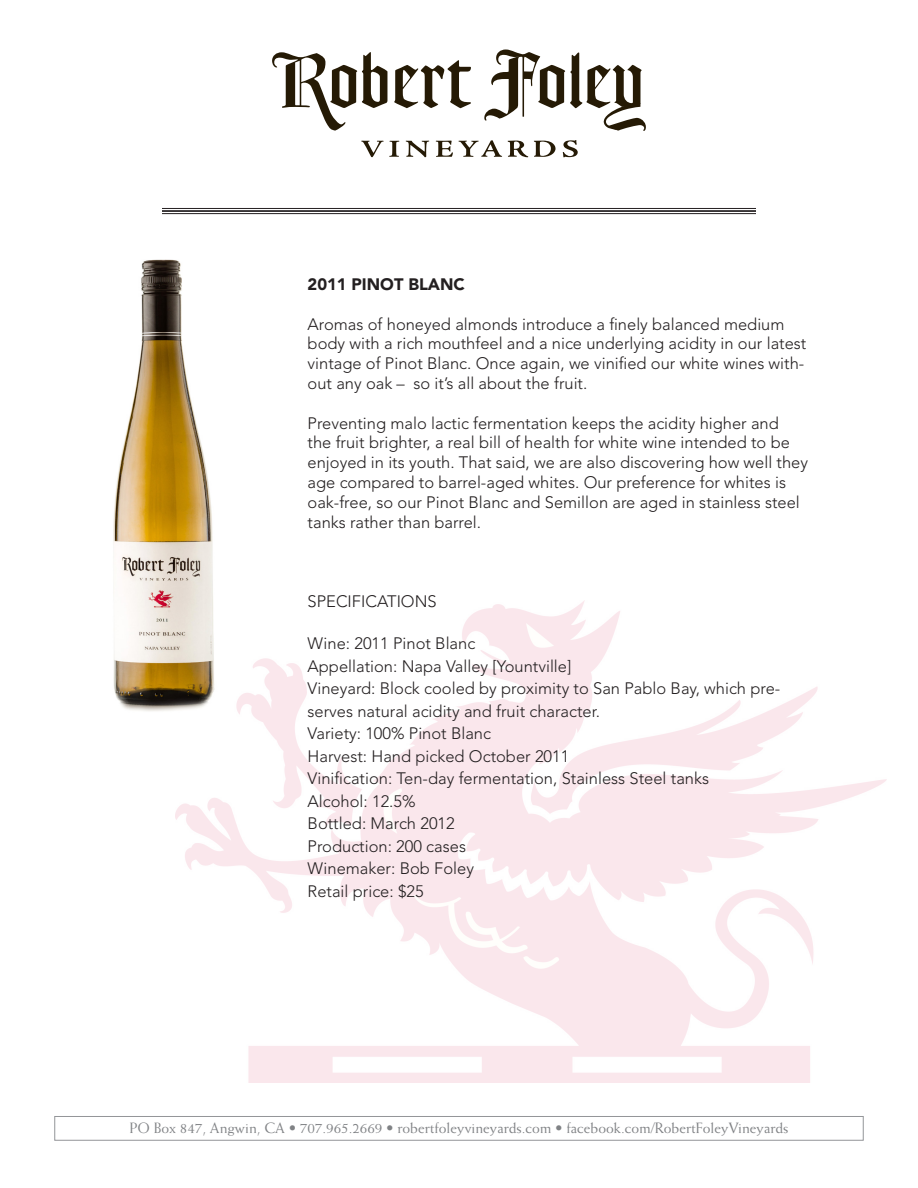
<style>
.page{position:relative;width:918px;height:1188px;background:#fff}
.page>*{position:absolute;margin:0;border:0;box-sizing:border-box;transform-origin:0 0}
.t1{font:300 16.5px/19.8px "Avenir";color:#231f20}
.t2{font:900 16.5px "Avenir";color:#231f20}
.t3{font:15px "Weiss";color:#808285}
</style>
<div class="page">
<img style="left:175px;top:601px;width:711px;height:482px">
<svg style="left:272px;top:52px;width:115px;height:79px"></svg>
<svg style="left:394px;top:60px;width:77px;height:48px"></svg>
<svg style="left:361px;top:141px;width:38px;height:16px"></svg>
<svg style="left:406px;top:141px;width:23px;height:16px"></svg>
<svg style="left:436px;top:141px;width:17px;height:16px"></svg>
<svg style="left:459px;top:140px;width:43px;height:17px"></svg>
<svg style="left:508px;top:141px;width:20px;height:16px"></svg>
<svg style="left:534px;top:141px;width:22px;height:16px"></svg>
<svg style="left:563px;top:140px;width:15px;height:17px"></svg>
<svg style="left:484px;top:50px;width:162px;height:81px"></svg>
<img style="left:113px;top:259px;width:114px;height:462px">
<hr style="left:162px;top:208px;width:594px;height:1px;background:#231f20">
<hr style="left:162px;top:210px;width:594px;height:2px;background:#231f20">
<hr style="left:162px;top:213px;width:594px;height:1px;background:#231f20">
<div style="left:54px;top:1116px;width:810px;height:25px;border:1px solid #939598"></div>
<p class="t2" style="left:308px;top:274px;width:159px">2011 PINOT BLANC</p>
<p class="t1" style="left:308px;top:314px;width:500px">Aromas of honeyed almonds introduce a finely balanced medium body with a rich mouthfeel and a nice underlying acidity in our latest vintage of Pinot Blanc. Once again, we vinified our white wines with&shy;out any oak – so it’s all about the fruit.</p>
<p class="t1" style="left:308px;top:413px;width:502px">Preventing malo lactic fermentation keeps the acidity higher and<br>the fruit brighter, a real bill of health for white wine intended to be enjoyed in its youth. That said, we are also discovering how well they age compared to barrel-aged whites. Our preference for whites is oak-free, so our Pinot Blanc and Semillon are aged in stainless steel tanks rather than barrel.</p>
<p class="t1" style="left:308px;top:591px;width:131px">SPECIFICATIONS</p>
<p class="t1" style="left:308px;top:634px;width:169px">Wine: 2011 Pinot Blanc</p>
<p class="t1" style="left:308px;top:656px;width:265px">Appellation: Napa Valley [Yountville]</p>
<p class="t1" style="left:308px;top:677px;width:474px;line-height:22.5px">Vineyard: Block cooled by proximity to San Pablo Bay, which pre&shy;serves natural acidity and fruit character.</p>
<p class="t1" style="left:308px;top:724px;width:185px">Variety: 100% Pinot Blanc</p>
<p class="t1" style="left:308px;top:746px;width:263px">Harvest: Hand picked October 2011</p>
<p class="t1" style="left:308px;top:769px;width:403px">Vinification: Ten-day fermentation, Stainless Steel tanks</p>
<p class="t1" style="left:308px;top:791px;width:109px">Alcohol: 12.5%</p>
<p class="t1" style="left:308px;top:814px;width:149px">Bottled: March 2012</p>
<p class="t1" style="left:308px;top:836px;width:160px">Production: 200 cases</p>
<p class="t1" style="left:308px;top:859px;width:168px">Winemaker: Bob Foley</p>
<p class="t1" style="left:308px;top:881px;width:118px">Retail price: $25</p>
<p class="t3" style="left:129px;top:1119px;width:661px">PO Box 847, Angwin, CA • 707.965.2669 • robertfoleyvineyards.com • facebook.com/RobertFoleyVineyards</p>
</div>
